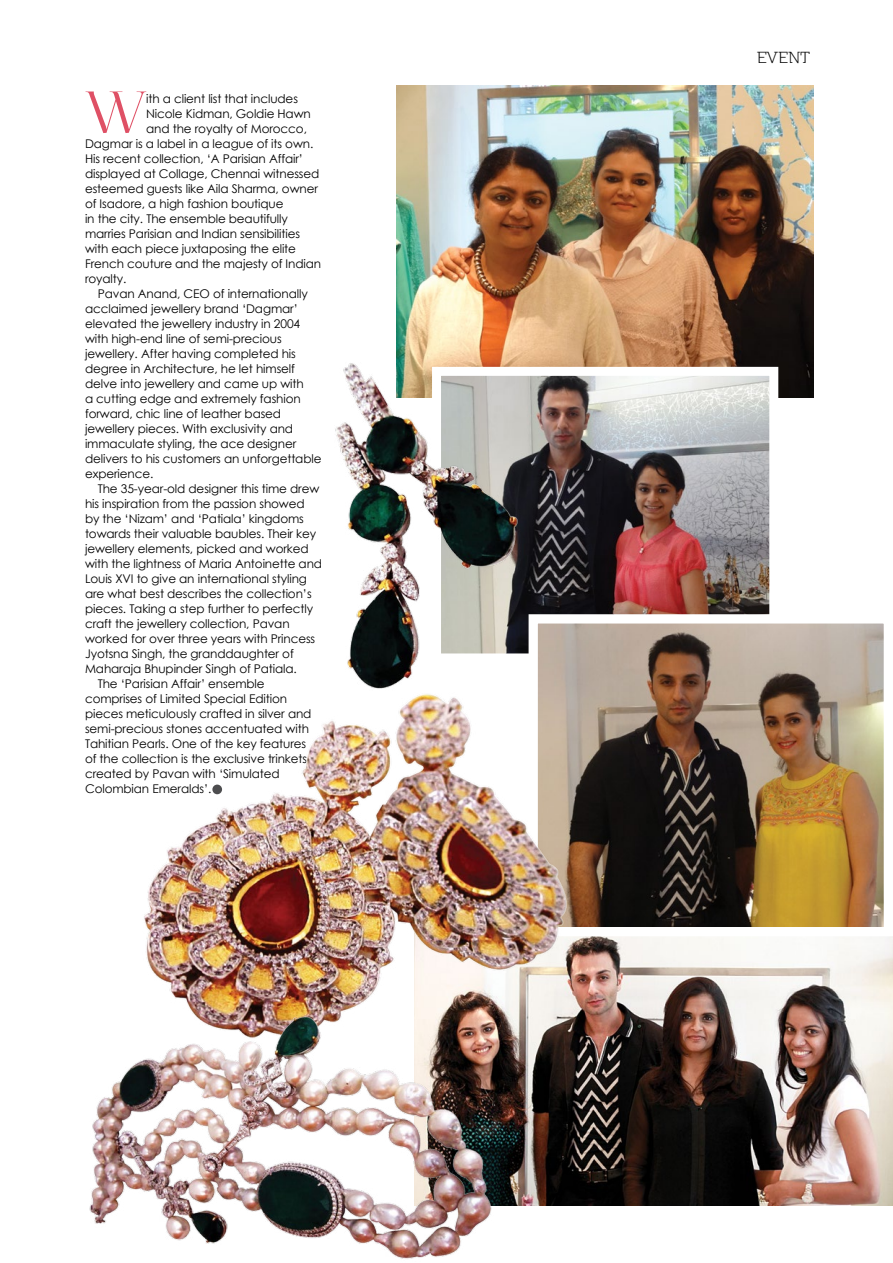
<style>
.page{position:relative;width:893px;height:1263px;background:#fff}
.page>*{position:absolute;margin:0;border:0;box-sizing:border-box;transform-origin:0 0}
.t1{font:57.15px "Foglihten No 07";color:#df5065}
.t2{font:16.5px "Nilland";color:#000}
.t3{font:12px "Century Gothic";letter-spacing:-.01em;color:#000}
</style>
<div class="page">
<img style="left:500px;top:936px;width:393px;height:269px">
<img style="left:397px;top:85px;width:416px;height:313px">
<img style="left:526px;top:377px;width:242px;height:275px">
<div style="left:432px;top:367px;width:346px;height:295px;border:9px solid #fff"></div>
<img style="left:539px;top:624px;width:344px;height:302px">
<div style="left:529px;top:614px;width:364px;height:322px;border:9px solid #fff"></div>
<img style="left:144px;top:687px;width:437px;height:358px">
<img style="left:322px;top:357px;width:204px;height:339px">
<img style="left:89px;top:1003px;width:411px;height:256px">
<div style="left:212px;top:784px;width:10px;height:10px;background:#4d4d4f;border-radius:50%"></div>
<h1 class="t1" style="left:85px;top:79px;width:63px">W</h1>
<p class="t3" style="left:146px;top:90px;width:153px">ith a client list that includes</p>
<p class="t3" style="left:146px;top:105px;width:166px">Nicole Kidman, Goldie Hawn</p>
<p class="t3" style="left:146px;top:120px;width:162px">and the royalty of Morocco,</p>
<p class="t3" style="left:85px;top:135px;width:230px">Dagmar is a label in a league of its own.</p>
<p class="t3" style="left:85px;top:150px;width:220px">His recent collection, ‘A Parisian Affair’</p>
<p class="t3" style="left:85px;top:165px;width:236px">displayed at Collage, Chennai witnessed</p>
<p class="t3" style="left:85px;top:180px;width:234px">esteemed guests like Aila Sharma, owner</p>
<p class="t3" style="left:85px;top:195px;width:200px">of Isadore, a high fashion boutique</p>
<p class="t3" style="left:85px;top:210px;width:204px">in the city. The ensemble beautifully</p>
<p class="t3" style="left:85px;top:225px;width:216px">marries Parisian and Indian sensibilities</p>
<p class="t3" style="left:85px;top:240px;width:212px">with each piece juxtaposing the elite</p>
<p class="t3" style="left:85px;top:255px;width:238px">French couture and the majesty of Indian</p>
<p class="t3" style="left:85px;top:270px;width:43px">royalty.</p>
<p class="t3" style="left:98px;top:285px;width:211px">Pavan Anand, CEO of internationally</p>
<p class="t3" style="left:85px;top:300px;width:214px">acclaimed jewellery brand ‘Dagmar’</p>
<p class="t3" style="left:85px;top:315px;width:217px">elevated the jewellery industry in 2004</p>
<p class="t3" style="left:85px;top:330px;width:198px">with high-end line of semi-precious</p>
<p class="t3" style="left:85px;top:345px;width:212px">jewellery. After having completed his</p>
<p class="t3" style="left:85px;top:360px;width:211px">degree in Architecture, he let himself</p>
<p class="t3" style="left:85px;top:375px;width:220px">delve into jewellery and came up with</p>
<p class="t3" style="left:85px;top:390px;width:217px">a cutting edge and extremely fashion</p>
<p class="t3" style="left:85px;top:405px;width:198px">forward, chic line of leather based</p>
<p class="t3" style="left:85px;top:420px;width:210px">jewellery pieces. With exclusivity and</p>
<p class="t3" style="left:85px;top:435px;width:213px">immaculate styling, the ace designer</p>
<p class="t3" style="left:85px;top:450px;width:238px">delivers to his customers an unforgettable</p>
<p class="t3" style="left:85px;top:465px;width:70px">experience.</p>
<p class="t3" style="left:98px;top:480px;width:223px">The 35-year-old designer this time drew</p>
<p class="t3" style="left:85px;top:495px;width:221px">his inspiration from the passion showed</p>
<p class="t3" style="left:85px;top:510px;width:220px">by the ‘Nizam’ and ‘Patiala’ kingdoms</p>
<p class="t3" style="left:85px;top:525px;width:233px">towards their valuable baubles. Their key</p>
<p class="t3" style="left:85px;top:540px;width:225px">jewellery elements, picked and worked</p>
<p class="t3" style="left:85px;top:555px;width:239px">with the lightness of Maria Antoinette and</p>
<p class="t3" style="left:85px;top:570px;width:223px">Louis XVI to give an international styling</p>
<p class="t3" style="left:85px;top:585px;width:228px">are what best describes the collection’s</p>
<p class="t3" style="left:85px;top:600px;width:230px">pieces. Taking a step further to perfectly</p>
<p class="t3" style="left:85px;top:615px;width:206px">craft the jewellery collection, Pavan</p>
<p class="t3" style="left:85px;top:630px;width:232px">worked for over three years with Princess</p>
<p class="t3" style="left:85px;top:645px;width:210px">Jyotsna Singh, the granddaughter of</p>
<p class="t3" style="left:85px;top:660px;width:213px">Maharaja Bhupinder Singh of Patiala.</p>
<p class="t3" style="left:98px;top:675px;width:168px">The ‘Parisian Affair’ ensemble</p>
<p class="t3" style="left:85px;top:690px;width:204px">comprises of Limited Special Edition</p>
<p class="t3" style="left:85px;top:705px;width:228px">pieces meticulously crafted in silver and</p>
<p class="t3" style="left:85px;top:720px;width:225px">semi-precious stones accentuated with</p>
<p class="t3" style="left:85px;top:735px;width:223px">Tahitian Pearls. One of the key features</p>
<p class="t3" style="left:85px;top:750px;width:224px">of the collection is the exclusive trinkets</p>
<p class="t3" style="left:85px;top:765px;width:196px">created by Pavan with ‘Simulated</p>
<p class="t3" style="left:85px;top:780px;width:128px">Colombian Emeralds’.</p>
<h2 class="t2" style="left:757px;top:48px;width:54px">EVENT</h2>
</div>
